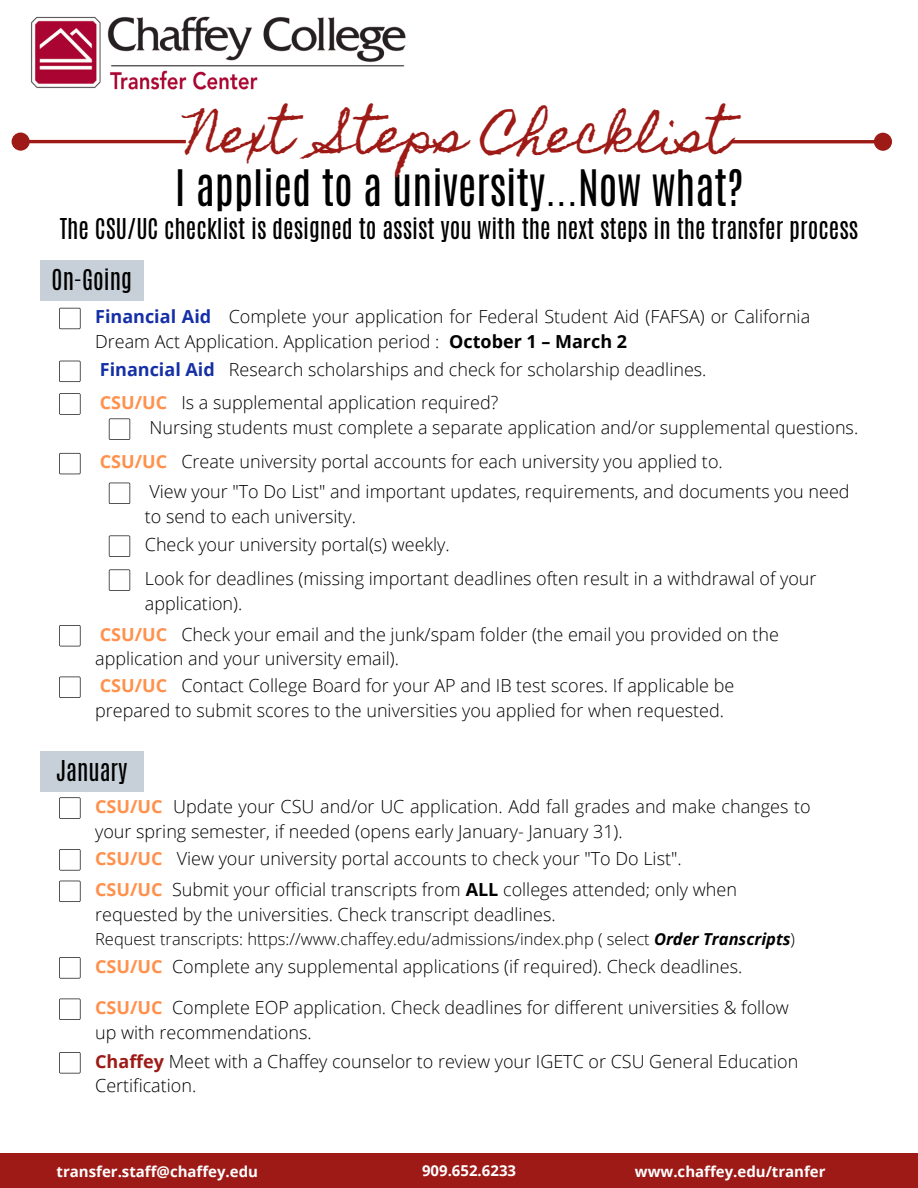
<style>
.page{position:relative;width:918px;height:1188px;background:#fff}
.page>*{position:absolute;margin:0;border:0;box-sizing:border-box;transform-origin:0 0}
.t1{font:48px "Homemade Apple";color:#9d1a16}
.t2{font:42px "Antonio";color:#000}
.t3{font:24px "Antonio";color:#000}
.t4{font:300 18px/24.8px "Open Sans";color:#000}
.t5{font:300 16.5px "Open Sans";color:#000}
.t6{font:700 15px "Open Sans";color:#fff}
.s1{font-weight:700;color:#152fa6}
.s2{font-weight:700}
.s3{font-weight:700;color:#ff914d}
.s4{font-weight:700;font-style:italic}
.s5{font-weight:700;color:#9d1a16}
</style>
<div class="page">
<img style="left:30px;top:16px;width:376px;height:74px">
<svg style="left:731px;top:133px;width:161px;height:18px"></svg>
<svg style="left:12px;top:133px;width:174px;height:18px"></svg>
<div style="left:40px;top:260px;width:104px;height:41px;background:#c7d0d8"></div>
<svg style="left:59px;top:308px;width:22px;height:21px"></svg>
<svg style="left:59px;top:361px;width:22px;height:21px"></svg>
<svg style="left:59px;top:393px;width:22px;height:22px"></svg>
<svg style="left:109px;top:418px;width:21px;height:22px"></svg>
<svg style="left:59px;top:453px;width:22px;height:21px"></svg>
<svg style="left:109px;top:483px;width:21px;height:21px"></svg>
<svg style="left:109px;top:536px;width:21px;height:21px"></svg>
<svg style="left:109px;top:569px;width:21px;height:22px"></svg>
<svg style="left:59px;top:625px;width:22px;height:21px"></svg>
<svg style="left:59px;top:677px;width:22px;height:21px"></svg>
<div style="left:40px;top:751px;width:104px;height:41px;background:#c7d0d8"></div>
<svg style="left:59px;top:797px;width:22px;height:22px"></svg>
<svg style="left:59px;top:849px;width:22px;height:22px"></svg>
<svg style="left:59px;top:881px;width:22px;height:21px"></svg>
<svg style="left:59px;top:957px;width:22px;height:22px"></svg>
<svg style="left:59px;top:999px;width:22px;height:21px"></svg>
<svg style="left:59px;top:1052px;width:22px;height:21px"></svg>
<div style="left:0;top:1154px;width:918px;height:34px;background:#9d1a16"></div>
<p class="t1" style="left:188px;top:108px;width:544px">Next Steps Checklist</p>
<p class="t3" style="left:60px;top:212px;width:800px">The CSU/UC checklist is designed to assist you with the next steps in the transfer process</p>
<p class="t3" style="left:52px;top:262px;width:82px">On-Going</p>
<p class="t4" style="left:95px;top:304px;width:717px"><span class="s1">Financial Aid</span> Complete your application for Federal Student Aid (FAFSA) or California<br>Dream Act Application. Application period : <span class="s2">October 1 – March 2</span></p>
<p class="t4" style="left:100px;top:357px;width:608px"><span class="s1">Financial Aid</span> Research scholarships and check for scholarship deadlines.</p>
<p class="t4" style="left:100px;top:389px;width:400px"><span class="s3">CSU/UC</span> Is a supplemental application required?</p>
<p class="t4" style="left:150px;top:415px;width:710px">Nursing students must complete a separate application and/or supplemental questions.</p>
<p class="t4" style="left:100px;top:449px;width:624px"><span class="s3">CSU/UC</span> Create university portal accounts for each university you applied to.</p>
<p class="t4" style="left:145px;top:479px;width:706px">View your "To Do List" and important updates, requirements, and documents you need to send to each university.</p>
<p class="t4" style="left:145px;top:532px;width:306px">Check your university portal(s) weekly.</p>
<p class="t4" style="left:145px;top:566px;width:673px">Look for deadlines (missing important deadlines often result in a withdrawal of your application).</p>
<p class="t4" style="left:95px;top:621px;width:685px"><span class="s3">CSU/UC</span> Check your email and the junk/spam folder (the email you provided on the application and your university email).</p>
<p class="t4" style="left:95px;top:673px;width:641px"><span class="s3">CSU/UC</span> Contact College Board for your AP and IB test scores. If applicable be prepared to submit scores to the universities you applied for when requested.</p>
<p class="t3" style="left:56px;top:753px;width:73px">January</p>
<p class="t4" style="left:95px;top:794px;width:717px"><span class="s3">CSU/UC</span> Update your CSU and/or UC application. Add fall grades and make changes to your spring semester, if needed (opens early January- January 31).</p>
<p class="t4" style="left:95px;top:845px;width:588px"><span class="s3">CSU/UC</span> View your university portal accounts to check your "To Do List".</p>
<p class="t4" style="left:95px;top:877px;width:643px"><span class="s3">CSU/UC</span> Submit your official transcripts from <span class="s2">ALL</span> colleges attended; only when requested by the universities. Check transcript deadlines.</p>
<p class="t5" style="left:95px;top:927px;width:701px">Request transcripts: https://www.chaffey.edu/admissions/index.php ( select <span class="s4">Order Transcripts</span>)</p>
<p class="t4" style="left:95px;top:953px;width:649px"><span class="s3">CSU/UC</span> Complete any supplemental applications (if required). Check deadlines.</p>
<p class="t4" style="left:95px;top:995px;width:695px"><span class="s3">CSU/UC</span> Complete EOP application. Check deadlines for different universities &amp; follow up with recommendations.</p>
<p class="t4" style="left:95px;top:1048px;width:705px"><span class="s5">Chaffey</span> Meet with a Chaffey counselor to review your IGETC or CSU General Education<br>Certification.</p>
<p class="t2" style="left:175px;top:158px;width:570px">I applied to a university...Now what?</p>
<p class="t6" style="left:57px;top:1161px;width:203px">transfer.staff@chaffey.edu</p>
<p class="t6" style="left:422px;top:1160px;width:96px">909.652.6233</p>
<p class="t6" style="left:635px;top:1161px;width:192px">www.chaffey.edu/tranfer</p>
</div>
